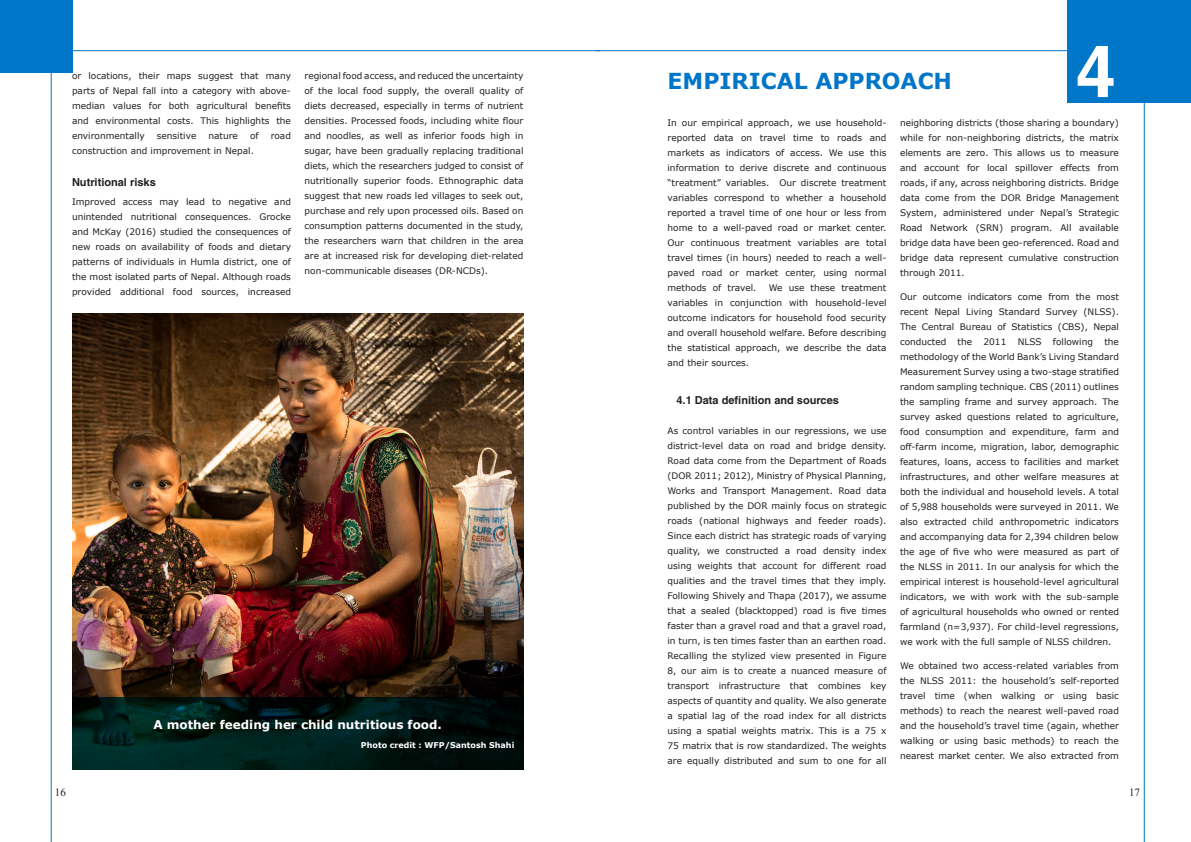
<style>
.page{position:relative;width:1191px;height:842px;background:#fff}
.page>*{position:absolute;margin:0;border:0;box-sizing:border-box;transform-origin:0 0}
.t1{font:700 72px "Helvetica";color:#fff}
.Heading{font:700 22px "Verdana";color:#0076c8}
.t2{font:700 12px "Verdana";color:#fff}
.Sub-heading{font:700 11px "Helvetica";color:#231f20}
._2-SUB-HEADING{font:700 11px "Helvetica";color:#231f20}
.t3{font:11px "Times New Roman";color:#231f20}
.Body{font:9px/15px "Verdana";color:#231f20;text-align:justify}
.t4{font:700 8px "Verdana";color:#fff}
</style>
<div class="page">
<hr style="left:0;top:50px;width:600px;height:1px;background:#0076c8">
<hr style="left:51px;top:0;width:1px;height:842px;background:#0076c8">
<hr style="left:595px;top:50px;width:596px;height:1px;background:#0076c8">
<hr style="left:1144px;top:0;width:1px;height:842px;background:#0076c8">
<div style="left:0;top:0;width:72px;height:72px;background:#0076c8"></div>
<img style="left:72px;top:313px;width:451px;height:385px">
<div style="left:1068px;top:0;width:123px;height:102px;background:#0076c8"></div>
<svg style="left:72px;top:698px;width:452px;height:72px;background:#001a17"></svg>
<p class="t1" style="left:1075px;top:28px;width:42px">4</p>
<p class="Body" style="left:304px;top:68px;width:220px">regional food access, and reduced the uncertainty of the local food supply, the overall quality of diets decreased, especially in terms of nutrient densities. Processed foods, including white flour and noodles, as well as inferior foods high in sugar, have been gradually replacing traditional diets, which the researchers judged to consist of nutritionally superior foods. Ethnographic data suggest that new roads led villages to seek out, purchase and rely upon processed oils. Based on consumption patterns documented in the study, the researchers warn that children in the area are at increased risk for developing diet-related non-communicable diseases (DR-NCDs).</p>
<p class="Heading" style="left:667px;top:65px;width:286px">EMPIRICAL APPROACH</p>
<p class="Body" style="left:72px;top:68px;width:220px">or locations, their maps suggest that many parts of Nepal fall into a category with above&shy;median values for both agricultural benefits and environmental costs. This highlights the environmentally</p>
<p class="Body" style="left:667px;top:115px;width:220px">In our empirical approach, we use household&shy;reported data on travel time to roads and markets as indicators of access. We use this information to derive discrete and continuous “treatment” variables. Our discrete treatment variables correspond to whether a household reported a travel time of one hour or less from home to a well-paved road or market center.<br>Our continuous treatment variables are total travel times (in hours) needed to reach a well&shy;paved road or market center, using normal methods of travel.</p>
<p class="Body" style="left:900px;top:115px;width:220px">neighboring districts (those sharing a boundary) while for non-neighboring districts, the matrix elements are zero. This allows us to measure and account for local spillover effects from roads, if any, across neighboring districts. Bridge data come from the DOR Bridge Management System, administered under Nepal’s Strategic Road Network (SRN) program. All available bridge data have been geo-referenced. Road and bridge data represent cumulative construction through 2011.</p>
<p class="Body" style="left:900px;top:289px;width:220px">Our outcome indicators come from the most recent Nepal Living Standard Survey (NLSS).<br>The Central Bureau of Statistics (CBS), Nepal conducted</p>
<p class="Body" style="left:157px;top:128px;width:41px">sensitive</p>
<p class="Body" style="left:208px;top:128px;width:31px">nature</p>
<p class="Body" style="left:250px;top:128px;width:10px">of</p>
<p class="Body" style="left:271px;top:128px;width:22px">road</p>
<p class="Body" style="left:72px;top:143px;width:183px">construction and improvement in Nepal.</p>
<p class="_2-SUB-HEADING" style="left:72px;top:175px;width:85px">Nutritional risks</p>
<p class="Body" style="left:72px;top:195px;width:220px">Improved access may lead to negative and unintended nutritional consequences. Grocke and McKay (2016) studied the consequences of new roads on availability of foods and dietary patterns of individuals in Humla district, one of the most isolated parts of Nepal. Although roads provided additional food sources, increased</p>
<p class="Body" style="left:667px;top:280px;width:220px;text-indent:101px">We use these treatment variables in conjunction with household-level outcome indicators for household food security and overall household welfare. Before describing the statistical approach, we describe the data and their sources.</p>
<p class="Sub-heading" style="left:676px;top:393px;width:164px">4.1 Data definition and sources</p>
<p class="Body" style="left:667px;top:423px;width:220px">As control variables in our regressions, we use district-level data on road and bridge density.<br>Road data come from the Department of Roads (DOR 2011; 2012), Ministry of Physical Planning, Works and Transport Management. Road data published by the DOR mainly focus on strategic roads (national highways and feeder roads).<br>Since each district has strategic roads of varying quality, we constructed a road density index using weights that account for different road qualities and the travel times that they imply.<br>Following Shively and Thapa (2017), we assume that a sealed (blacktopped) road is five times faster than a gravel road and that a gravel road, in turn, is ten times faster than an earthen road.<br>Recalling the stylized view presented in Figure 8, our aim is to create a nuanced measure of transport infrastructure that combines key aspects of quantity and quality. We also generate a spatial lag of the road index for all districts using a spatial weights matrix. This is a 75 x 75 matrix that is row standardized. The weights are equally distributed and sum to one for all</p>
<p class="Body" style="left:957px;top:334px;width:16px">the</p>
<p class="Body" style="left:983px;top:334px;width:24px">2011</p>
<p class="Body" style="left:1017px;top:334px;width:25px">NLSS</p>
<p class="Body" style="left:1053px;top:334px;width:42px">following</p>
<p class="Body" style="left:900px;top:334px;width:220px;text-indent:204px">the methodology of the World Bank’s Living Standard Measurement Survey using a two-stage stratified random sampling technique. CBS (2011) outlines the sampling frame and survey approach. The survey asked questions related to agriculture, food consumption and expenditure, farm and off-farm income, migration, labor, demographic features, loans, access to facilities and market infrastructures, and other welfare measures at both the individual and household levels. A total of 5,988 households were surveyed in 2011. We also extracted child anthropometric indicators and accompanying data for 2,394 children below the age of five who were measured as part of the NLSS in 2011. In our analysis for which the empirical interest is household-level agricultural indicators, we with work with the sub-sample of agricultural households who owned or rented farmland (n=3,937). For child-level regressions, we work with the full sample of NLSS children.</p>
<p class="Body" style="left:900px;top:658px;width:220px">We obtained two access-related variables from the NLSS 2011: the household’s self-reported travel time (when walking or using basic methods) to reach the nearest well-paved road and the household’s travel time (again, whether walking or using basic methods) to reach the nearest market center. We also extracted from</p>
<p class="t2" style="left:153px;top:716px;width:290px">A mother feeding her child nutritious food.</p>
<p class="t4" style="left:361px;top:740px;width:155px">Photo credit : WFP/Santosh Shahi</p>
<p class="t3" style="left:55px;top:785px;width:12px">16</p>
<p class="t3" style="left:1129px;top:785px;width:12px">17</p>
</div>
